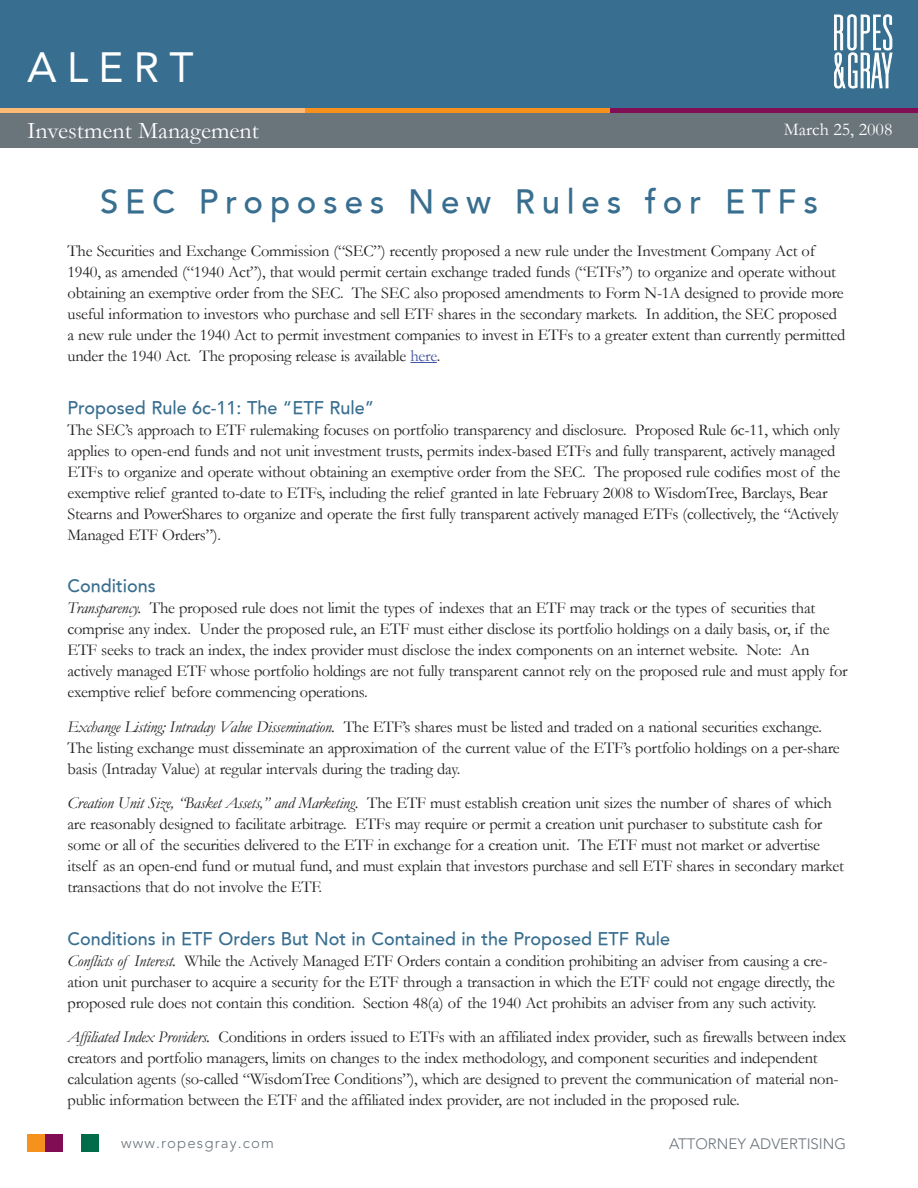
<style>
.page{position:relative;width:918px;height:1188px;background:#fff}
.page>*{position:absolute;margin:0;border:0;box-sizing:border-box;transform-origin:0 0}
.CLIENT_ALERT_TITLE{font:42px "Avenir";letter-spacing:.25em;color:#fff}
.Headline{font:500 33px "Avenir";letter-spacing:.205em;color:#386e8f}
.Practice_Group_Name{font:24px "Garamond";color:#fff}
.Subhead{font:500 18px "Avenir";color:#386e8f}
.t1{font:18px "Garamond";color:#fff}
.Body{font:16.5px/21px "Garamond";letter-spacing:-.015em;color:#231f20}
.t2{font:300 15px "Avenir";color:#6a737b}
.t3{font:300 15px "Avenir";letter-spacing:.075em;color:#6a747b}
.s1{color:#3f52a3}
.s2{font-style:italic}
</style>
<div class="page">
<div style="left:0;top:0;width:918px;height:108px;background:#386e8f"></div>
<svg style="left:410px;top:362px;width:27px;height:1px"></svg>
<div style="left:0;top:108px;width:918px;height:39px;background:#6a747b"></div>
<hr style="left:0;top:108px;width:306px;height:4px;background:#fcba74">
<hr style="left:306px;top:108px;width:305px;height:4px;background:#f6911e">
<hr style="left:611px;top:108px;width:307px;height:4px;background:#810e54">
<svg style="left:834px;top:15px;width:58px;height:73px"></svg>
<div style="left:27px;top:1134px;width:18px;height:18px;background:#f6911e"></div>
<div style="left:45px;top:1134px;width:18px;height:18px;background:#810e54"></div>
<div style="left:81px;top:1134px;width:18px;height:18px;background:#006c4a"></div>
<p class="CLIENT_ALERT_TITLE" style="left:27px;top:44px;width:168px">ALERT</p>
<p class="Practice_Group_Name" style="left:27px;top:114px;width:233px">Investment Management</p>
<p class="t1" style="left:784px;top:118px;width:110px">March 25, 2008</p>
<p class="Headline" style="left:100px;top:183px;width:719px">SEC Proposes New Rules for ETFs</p>
<p class="Body" style="left:68px;top:240px;width:779px">The Securities and Exchange Commission (“SEC”) recently proposed a new rule under the Investment Company Act of 1940, as amended (“1940 Act”), that would permit certain exchange traded funds (“ETFs”) to organize and operate without obtaining an exemptive order from the SEC. The SEC also proposed amendments to Form N-1A designed to provide more useful information to investors who purchase and sell ETF shares in the secondary markets. In addition, the SEC proposed a new rule under the 1940 Act to permit investment companies to invest in ETFs to a greater extent than currently permitted under the 1940 Act. The proposing release is available <span class="s1">here</span>.</p>
<p class="Subhead" style="left:68px;top:397px;width:308px">Proposed Rule 6c-11: The “ETF Rule”</p>
<p class="Body" style="left:68px;top:419px;width:774px">The SEC’s approach to ETF rulemaking focuses on portfolio transparency and disclosure. Proposed Rule 6c-11, which only applies to open-end funds and not unit investment trusts, permits index-based ETFs and fully transparent, actively managed ETFs to organize and operate without obtaining an exemptive order from the SEC. The proposed rule codifies most of the exemptive relief granted to-date to ETFs, including the relief granted in late February 2008 to WisdomTree, Barclays, Bear Stearns and PowerShares to organize and operate the first fully transparent actively managed ETFs (collectively, the “Actively Managed ETF Orders”).</p>
<p class="Subhead" style="left:68px;top:576px;width:90px">Conditions</p>
<p class="Body" style="left:68px;top:597px;width:782px"><span class="s2">Transparency.</span> The proposed rule does not limit the types of indexes that an ETF may track or the types of securities that comprise any index. Under the proposed rule, an ETF must either disclose its portfolio holdings on a daily basis, or, if the ETF seeks to track an index, the index provider must disclose the index components on an internet website. Note: An actively managed ETF whose portfolio holdings are not fully transparent cannot rely on the proposed rule and must apply for exemptive relief before commencing operations.</p>
<p class="Body" style="left:68px;top:716px;width:774px"><span class="s2">Exchange Listing; Intraday Value Dissemination.</span> The ETF’s shares must be listed and traded on a national securities exchange.<br>The listing exchange must disseminate an approximation of the current value of the ETF’s portfolio holdings on a per-share basis (Intraday Value) at regular intervals during the trading day.</p>
<p class="Body" style="left:68px;top:792px;width:778px"><span class="s2">Creation Unit Size, “Basket Assets,” and Marketing.</span> The ETF must establish creation unit sizes the number of shares of which are reasonably designed to facilitate arbitrage. ETFs may require or permit a creation unit purchaser to substitute cash for some or all of the securities delivered to the ETF in exchange for a creation unit. The ETF must not market or advertise itself as an open-end fund or mutual fund, and must explain that investors purchase and sell ETF shares in secondary market transactions that do not involve the ETF.</p>
<p class="Subhead" style="left:68px;top:928px;width:604px">Conditions in ETF Orders But Not in Contained in the Proposed ETF Rule</p>
<p class="Body" style="left:68px;top:950px;width:769px"><span class="s2">Conflicts of Interest.</span> While the Actively Managed ETF Orders contain a condition prohibiting an adviser from causing a cre&shy;ation unit purchaser to acquire a security for the ETF through a transaction in which the ETF could not engage directly, the proposed rule does not contain this condition. Section 48(a) of the 1940 Act prohibits an adviser from any such activity.</p>
<p class="Body" style="left:68px;top:1026px;width:781px"><span class="s2">Affiliated Index Providers.</span> Conditions in orders issued to ETFs with an affiliated index provider, such as firewalls between index creators and portfolio managers, limits on changes to the index methodology, and component securities and independent calculation agents (so-called “WisdomTree Conditions”), which are designed to prevent the communication of material non&shy;public information between the ETF and the affiliated index provider, are not included in the proposed rule.</p>
<p class="t3" style="left:121px;top:1134px;width:155px">www.ropesgray.com</p>
<p class="t2" style="left:669px;top:1135px;width:179px">ATTORNEY ADVERTISING</p>
</div>
